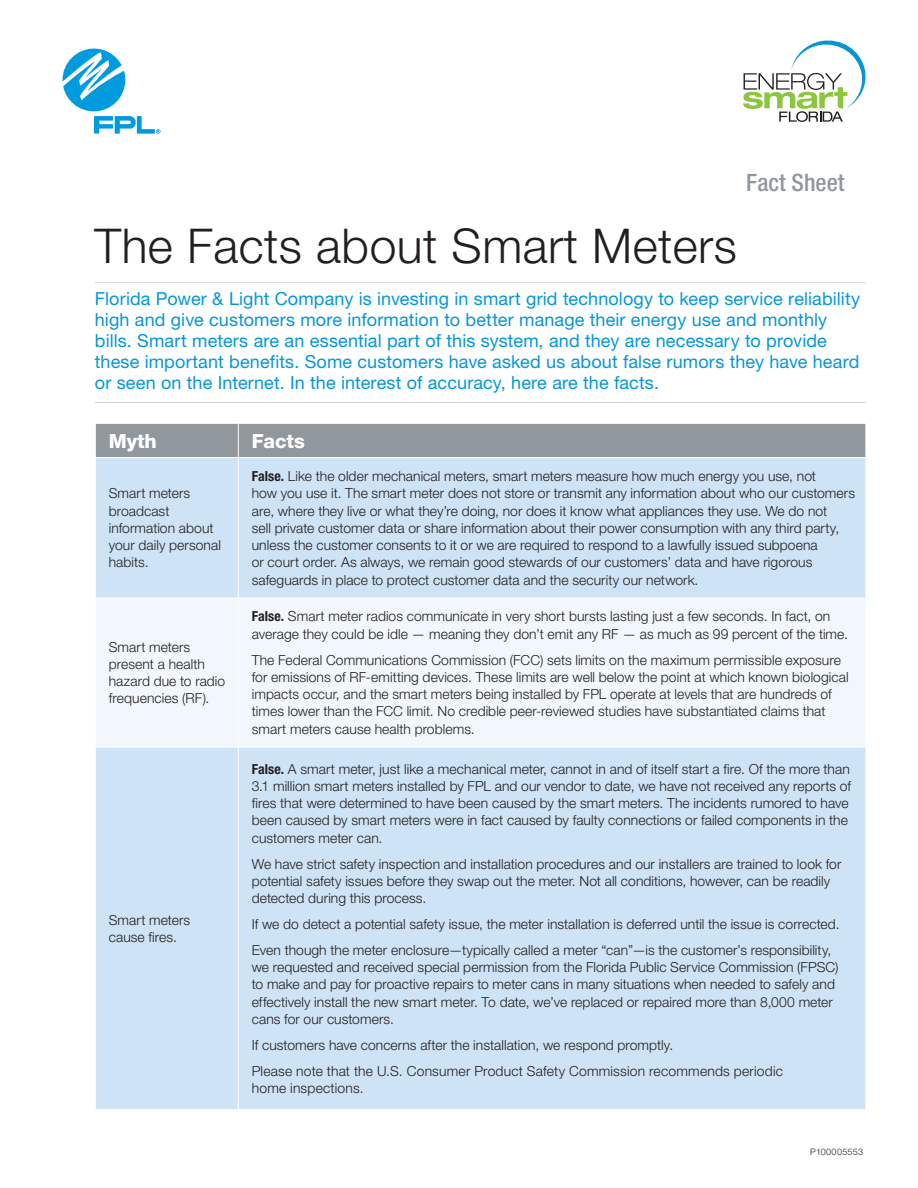
<style>
.page{position:relative;width:918px;height:1188px;background:#fff}
.page>*{position:absolute;margin:0;border:0;box-sizing:border-box;transform-origin:0 0}
._1-Headline{font:300 48px "Helvetica Neue LT Std";letter-spacing:.01em;color:#231f20}
.Fact_Sheet_Headline{font:500 condensed 24px "Helvetica Neue LT Std";color:#90979d}
._3-Section_head{font:800 19.5px "Helvetica Neue LT Std";letter-spacing:-.005em;color:#fff}
._2-intro_text{font:18px/21px "Helvetica Neue LT Std";letter-spacing:.005em;color:#0696d7}
._5-Bodycopy{font:300 13.8px/17.2px "Helvetica Neue LT Std";letter-spacing:.005em;color:#231f20}
._9-Source{font:300 9px "Helvetica Neue LT Std";letter-spacing:.03em;color:#231f20}
.s1{font-weight:700;font-stretch:condensed}
</style>
<div class="page">
<svg style="left:743px;top:40px;width:123px;height:82px"></svg>
<svg style="left:63px;top:49px;width:97px;height:85px"></svg>
<hr style="left:95px;top:282px;width:771px;height:1px;background:#d0d4d8">
<hr style="left:95px;top:402px;width:771px;height:1px;background:#d0d4d8">
<div style="left:96px;top:424px;width:770px;height:33px;background:#90979d"></div>
<div style="left:96px;top:458px;width:770px;height:651px;background:#cee3f5"></div>
<div style="left:96px;top:599px;width:770px;height:148px;background:#f1f7fc"></div>
<hr style="left:238px;top:424px;width:1px;height:33px;background:#fff">
<hr style="left:238px;top:458px;width:1px;height:140px;background:#fff">
<hr style="left:238px;top:747px;width:1px;height:362px;background:#fff">
<hr style="left:95px;top:598px;width:143px;height:1px;background:#fff">
<hr style="left:238px;top:598px;width:628px;height:1px;background:#fff">
<hr style="left:238px;top:598px;width:1px;height:149px;background:#fff">
<hr style="left:95px;top:747px;width:143px;height:1px;background:#fff">
<hr style="left:238px;top:747px;width:628px;height:1px;background:#fff">
<p class="Fact_Sheet_Headline" style="left:746px;top:168px;width:100px">Fact Sheet</p>
<p class="_1-Headline" style="left:94px;top:216px;width:644px">The Facts about Smart Meters</p>
<p class="_2-intro_text" style="left:95px;top:288px;width:767px">Florida Power &amp; Light Company is investing in smart grid technology to keep service reliability high and give customers more information to better manage their energy use and monthly bills. Smart meters are an essential part of this system, and they are necessary to provide these important benefits. Some customers have asked us about false rumors they have heard or seen on the Internet. In the interest of accuracy, here are the facts.</p>
<p class="_3-Section_head" style="left:109px;top:429px;width:50px">Myth</p>
<p class="_3-Section_head" style="left:252px;top:429px;width:55px">Facts</p>
<p class="_5-Bodycopy" style="left:109px;top:484px;width:114px">Smart meters broadcast information about your daily personal habits.</p>
<p class="_5-Bodycopy" style="left:252px;top:467px;width:605px"><span class="s1">False.</span> Like the older mechanical meters, smart meters measure how much energy you use, not<br>how you use it. The smart meter does not store or transmit any information about who our customers are, where they live or what they’re doing, nor does it know what appliances they use. We do not<br>sell private customer data or share information about their power consumption with any third party, unless the customer consents to it or we are required to respond to a lawfully issued subpoena<br>or court order. As always, we remain good stewards of our customers’ data and have rigorous safeguards in place to protect customer data and the security our network.</p>
<p class="_5-Bodycopy" style="left:109px;top:638px;width:118px">Smart meters present a health hazard due to radio frequencies (RF).</p>
<p class="_5-Bodycopy" style="left:109px;top:911px;width:83px">Smart meters cause fires.</p>
<p class="_5-Bodycopy" style="left:252px;top:608px;width:598px"><span class="s1">False.</span> Smart meter radios communicate in very short bursts lasting just a few seconds. In fact, on average they could be idle — meaning they don’t emit any RF — as much as 99 percent of the time.</p>
<p class="_5-Bodycopy" style="left:252px;top:651px;width:598px">The Federal Communications Commission (FCC) sets limits on the maximum permissible exposure for emissions of RF-emitting devices. These limits are well below the point at which known biological impacts occur, and the smart meters being installed by FPL operate at levels that are hundreds of times lower than the FCC limit. No credible peer-reviewed studies have substantiated claims that smart meters cause health problems.</p>
<p class="_5-Bodycopy" style="left:252px;top:760px;width:601px"><span class="s1">False.</span> A smart meter, just like a mechanical meter, cannot in and of itself start a fire. Of the more than 3.1 million smart meters installed by FPL and our vendor to date, we have not received any reports of fires that were determined to have been caused by the smart meters. The incidents rumored to have been caused by smart meters were in fact caused by faulty connections or failed components in the customers meter can.</p>
<p class="_5-Bodycopy" style="left:252px;top:855px;width:591px">We have strict safety inspection and installation procedures and our installers are trained to look for potential safety issues before they swap out the meter. Not all conditions, however, can be readily detected during this process.</p>
<p class="_5-Bodycopy" style="left:252px;top:915px;width:589px">If we do detect a potential safety issue, the meter installation is deferred until the issue is corrected.</p>
<p class="_5-Bodycopy" style="left:252px;top:941px;width:588px">Even though the meter enclosure—typically called a meter “can”—is the customer’s responsibility, we requested and received special permission from the Florida Public Service Commission (FPSC) to make and pay for proactive repairs to meter cans in many situations when needed to safely and effectively install the new smart meter. To date, we’ve replaced or repaired more than 8,000 meter cans for our customers.</p>
<p class="_5-Bodycopy" style="left:252px;top:1036px;width:423px">If customers have concerns after the installation, we respond promptly.</p>
<p class="_5-Bodycopy" style="left:252px;top:1062px;width:533px">Please note that the U.S. Consumer Product Safety Commission recommends periodic home inspections.</p>
<p class="_9-Source" style="left:810px;top:1146px;width:54px">P100005553</p>
</div>
